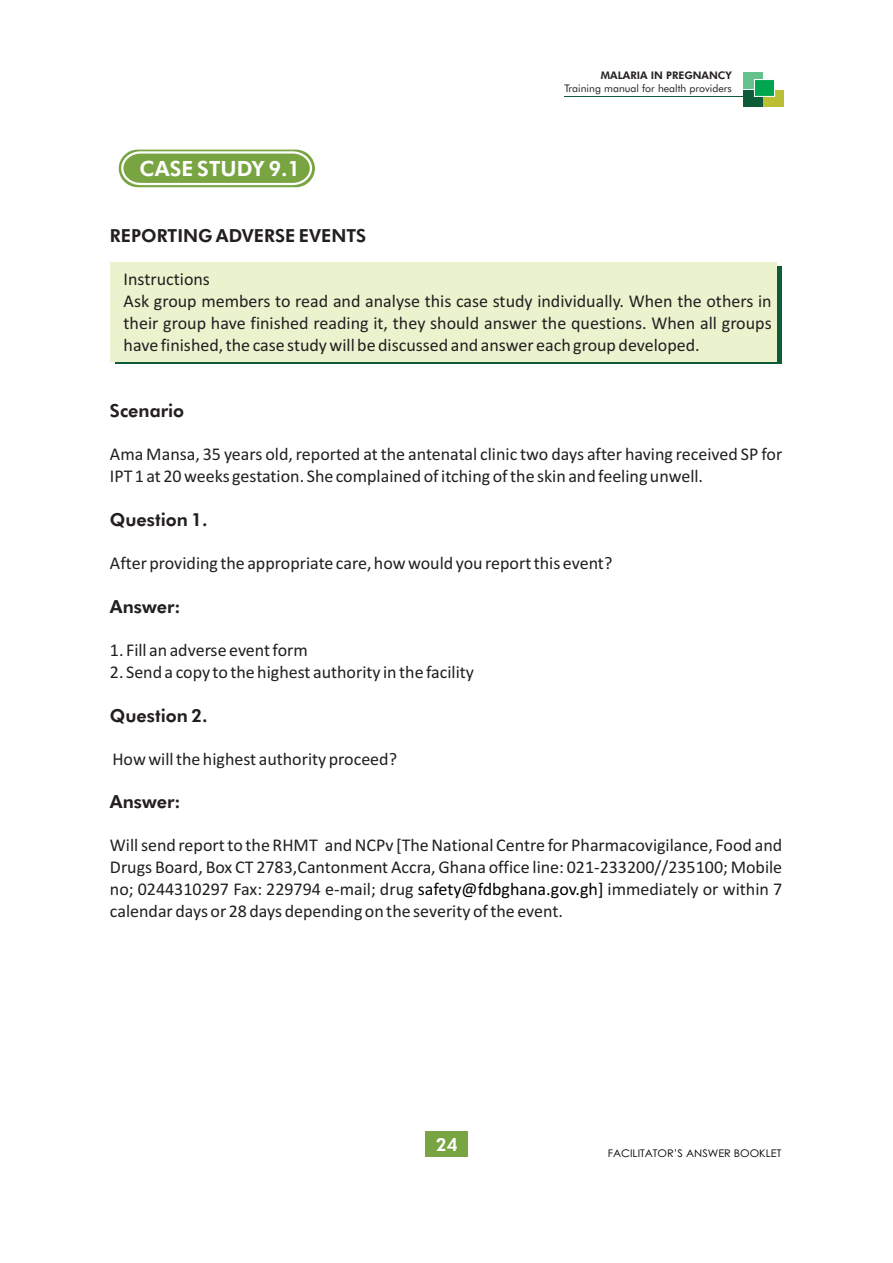
<style>
.page{position:relative;width:893px;height:1263px;background:#fff}
.page>*{position:absolute;margin:0;border:0;box-sizing:border-box;transform-origin:0 0}
.t1{font:800 21px "Futura BT";color:#fff}
.t2{font:18px/21.9px "Calibri";color:#231f20}
.t3{font:800 18px "Futura BT";color:#231f20}
.t4{font:800 18px "Futura BT";color:#fff}
.t5{font:10.5px "Futura BT";color:#231f20}
.t6{font:10.5px "Century Gothic";color:#000;scale:1.04 1}
.t7{font:800 10.5px "Futura BT";color:#231f20}
.s1{color:#000}
</style>
<div class="page">
<div style="left:115px;top:266px;width:666px;height:98px;background:linear-gradient(to right,#0d5b39,#0d5b39)"></div>
<div style="left:110px;top:262px;width:667px;height:99px;background:#eaf2ce"></div>
<svg style="left:119px;top:150px;width:196px;height:37px"></svg>
<svg style="left:120px;top:150px;width:193px;height:36px;background:#8db25f"></svg>
<div style="left:425px;top:1131px;width:43px;height:26px;background:#78a441"></div>
<div style="left:743px;top:72px;width:19px;height:17px;background:#65c18b"></div>
<div style="left:743px;top:90px;width:19px;height:17px;background:#0d5b39"></div>
<div style="left:763px;top:90px;width:20px;height:16px;background:#bbbf35"></div>
<svg style="left:754px;top:79px;width:21px;height:18px"></svg>
<hr style="left:564px;top:96px;width:179px;height:1px;background:#0d5b39">
<p class="t1" style="left:140px;top:160px;width:162px">CASE STUDY 9.1</p>
<p class="t7" style="left:601px;top:71px;width:132px">MALARIA IN PREGNANCY</p>
<p class="t5" style="left:564px;top:84px;width:169px">Training manual for health providers</p>
<p class="t3" style="left:110px;top:228px;width:258px">REPORTING ADVERSE EVENTS</p>
<p class="t2" style="left:124px;top:270px;width:650px">Instructions<br>Ask group members to read and analyse this case study individually. When the others in their group have finished reading it, they should answer the questions. When all groups have finished, the case study will be discussed and answer each group developed.</p>
<p class="t3" style="left:110px;top:403px;width:76px">Scenario</p>
<p class="t2" style="left:110px;top:445px;width:674px">Ama Mansa, 35 years old, reported at the antenatal clinic two days after having received SP for<br>IPT 1 at 20 weeks gestation. She complained of itching of the skin and feeling unwell.</p>
<p class="t3" style="left:110px;top:512px;width:99px">Question 1.</p>
<p class="t2" style="left:110px;top:554px;width:504px">After providing the appropriate care, how would you report this event?</p>
<p class="t3" style="left:110px;top:599px;width:72px">Answer:</p>
<p class="t2" style="left:110px;top:640px;width:199px">1. Fill an adverse event form</p>
<p class="t2" style="left:110px;top:662px;width:366px">2. Send a copy to the highest authority in the facility</p>
<p class="t3" style="left:110px;top:708px;width:99px">Question 2.</p>
<p class="t2" style="left:112px;top:749px;width:286px">How will the highest authority proceed?</p>
<p class="t3" style="left:110px;top:795px;width:72px">Answer:</p>
<p class="t2" style="left:110px;top:836px;width:674px;text-align:justify">Will send report to the RHMT and NCPv [The National Centre for Pharmacovigilance, Food and Drugs Board, Box CT 2783,Cantonment Accra, Ghana office line: 021-233200//235100; Mobile no; 0244310297 Fax: 229794 e-mail; drug <span class="s1">safety@fdbghana.gov.gh]</span> immediately or within 7 calendar days or 28 days depending on the severity of the event.</p>
<p class="t4" style="left:436px;top:1137px;width:24px">24</p>
<p class="t6" style="left:608px;top:1149px;width:168px">FACILITATOR’S ANSWER BOOKLET</p>
</div>
